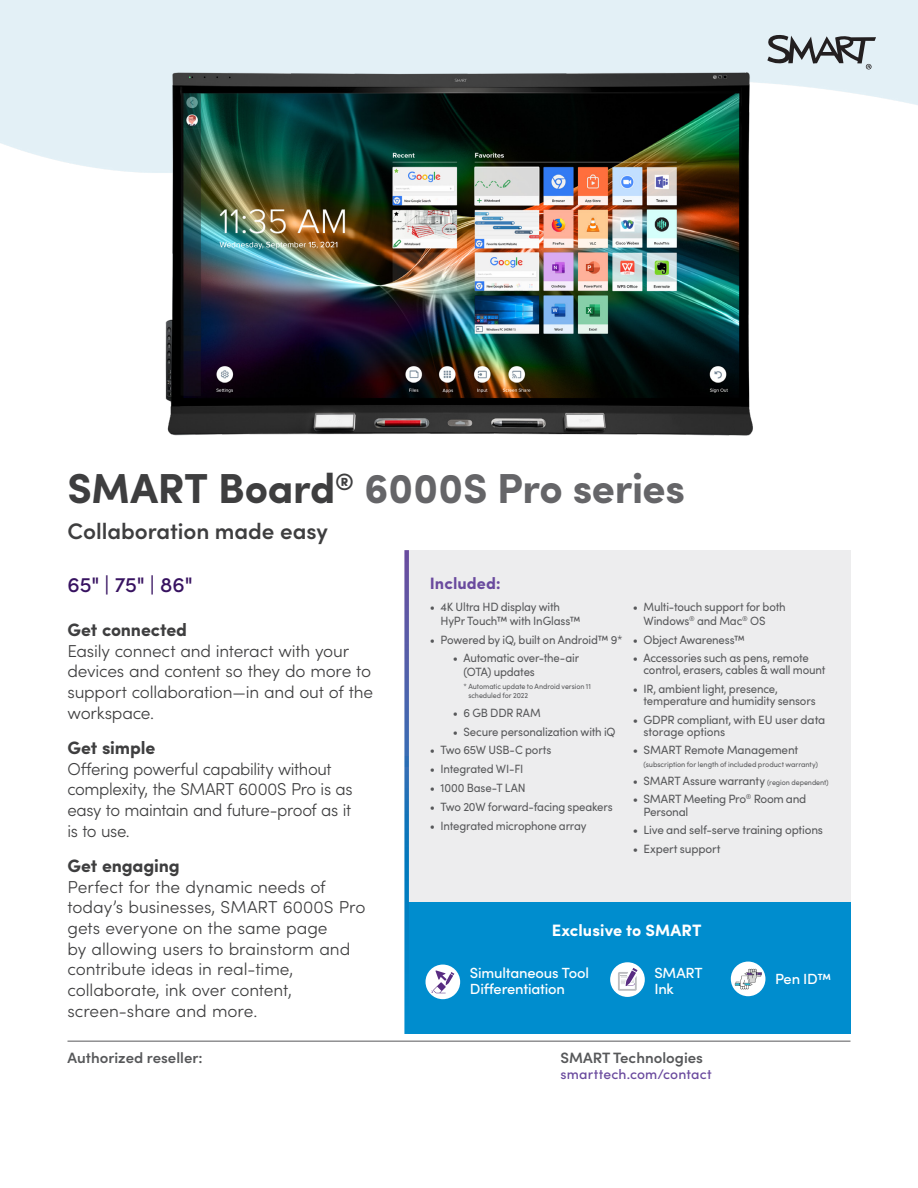
<style>
.page{position:relative;width:918px;height:1188px;background:#fff}
.page>*{position:absolute;margin:0;border:0;box-sizing:border-box;transform-origin:0 0}
.SMAR_Board_Title{font:700 42px "Sofia Pro";letter-spacing:-.01em;color:#656568}
.Page_1_Intro_Copy{font:600 22.5px "Sofia Pro";color:#3e3e3f}
.SIZE{font:500 21px "Sofia Pro";color:#371260}
.Page_1_Subhead{font:700 18px "Sofia Pro";letter-spacing:-.01em;color:#3e3e3f}
.Page_1_Body_Copy{font:300 17.25px/20.7px "Sofia Pro";letter-spacing:-.01em;color:#3e3e3f}
.t1{font:700 16.5px "Sofia Pro";letter-spacing:.005em;color:#fff}
.t2{font:700 16.5px "Sofia Pro";letter-spacing:.005em;color:#6a4a9e}
.reseller{font:600 15px "Sofia Pro";color:#57585a}
.t3{font:500 14.7px/16.5px "Sofia Pro";letter-spacing:-.015em;color:#fff}
.contact_info{font:500 13.8px "Sofia Pro";letter-spacing:.01em;color:#6a4a9e}
.t4{font:12px/13.5px "Sofia Pro";letter-spacing:-.015em;color:#57585a;scale:.95 1}
.t5{font:12px/12.8px "Sofia Pro";letter-spacing:-.015em;color:#57585a}
.t6{font:7.5px/9px "Sofia Pro";letter-spacing:-.005em;color:#57585a;scale:.95 1}
.t7{font:7.5px "Sofia Pro";letter-spacing:-.005em;color:#57585a}
.s1{color:#3e3e3f}
.s2{font-size:41.55px}
.s3{font-size:7.5px}
</style>
<div class="page">
<div style="left:408px;top:550px;width:442px;height:353px;background:#ededee"></div>
<div style="left:408px;top:902px;width:442px;height:132px;background:#008dce"></div>
<img style="left:147px;top:49px;width:631px;height:387px">
<svg style="left:766px;top:33px;width:110px;height:36px;background:#a6aeb2"></svg>
<div style="left:426px;top:965px;width:34px;height:34px;background:#fff;border-radius:50%"></div>
<svg style="left:431px;top:970px;width:23px;height:23px"></svg>
<div style="left:731px;top:962px;width:34px;height:34px;background:#fff;border-radius:50%"></div>
<svg style="left:735px;top:968px;width:27px;height:21px"></svg>
<div style="left:610px;top:962px;width:35px;height:35px;background:#fff;border-radius:50%"></div>
<svg style="left:618px;top:968px;width:20px;height:23px"></svg>
<hr style="left:68px;top:1041px;width:782px;height:1px;background:#57585a">
<svg style="left:404px;top:550px;width:5px;height:484px;background:#3d7cbc"></svg>
<p class="SMAR_Board_Title" style="left:68px;top:457px;width:619px"><span class="s1">SMART Board</span><sup>®</sup> 6000<span class="s2">S</span> Pro series</p>
<p class="Page_1_Intro_Copy" style="left:68px;top:514px;width:262px">Collaboration made easy</p>
<p class="SIZE" style="left:68px;top:569px;width:127px">65" | 75" | 86"</p>
<p class="t2" style="left:430px;top:571px;width:73px">Included:</p>
<p class="t4" style="left:441px;top:600px;width:149px;text-indent:-11px">• 4K Ultra HD display with<br>HyPr Touch™ with InGlass™</p>
<p class="t4" style="left:430px;top:632px;width:204px">• Powered by iQ, built on Android™ 9*</p>
<p class="t4" style="left:464px;top:651px;width:123px;text-indent:-11px">• Automatic over-the-air (OTA) updates</p>
<p class="t6" style="left:468px;top:681px;width:130px;text-indent:-5px">* Automatic update to Android version 11 scheduled for 2022</p>
<p class="t4" style="left:453px;top:705px;width:94px">• 6 GB DDR RAM</p>
<p class="t4" style="left:453px;top:724px;width:173px">• Secure personalization with iQ</p>
<p class="t4" style="left:430px;top:743px;width:130px">• Two 65W USB-C ports</p>
<p class="t4" style="left:430px;top:762px;width:100px">• Integrated WI-FI</p>
<p class="t4" style="left:430px;top:781px;width:102px">• 1000 Base-T LAN</p>
<p class="t4" style="left:430px;top:800px;width:194px">• Two 20W forward-facing speakers</p>
<p class="t4" style="left:430px;top:818px;width:167px">• Integrated microphone array</p>
<p class="t4" style="left:644px;top:600px;width:151px;text-indent:-11px">• Multi-touch support for both<br>Windows<sup>®</sup> and Mac<sup>®</sup> OS</p>
<p class="t4" style="left:633px;top:632px;width:120px">• Object Awareness™</p>
<p class="t4" style="left:644px;top:650px;width:193px;line-height:12.8px;text-indent:-11px">• Accessories such as pens, remote control, erasers, cables &amp; wall mount</p>
<p class="t4" style="left:644px;top:681px;width:183px;line-height:12.8px;text-indent:-11px">• IR, ambient light, presence, temperature and humidity sensors</p>
<p class="t5" style="left:644px;top:712px;width:183px;text-indent:-11px">• GDPR compliant, with EU user data storage options</p>
<p class="t5" style="left:633px;top:743px;width:167px">• SMART Remote Management</p>
<p class="t7" style="left:644px;top:759px;width:176px">(subscription for length of included product warranty)</p>
<p class="t4" style="left:633px;top:774px;width:208px">• SMART Assure warranty <span class="s3">(region dependent)</span></p>
<p class="t5" style="left:644px;top:792px;width:164px;text-indent:-11px">• SMART Meeting Pro<sup>®</sup> Room and<br>Personal</p>
<p class="t5" style="left:633px;top:823px;width:192px">• Live and self-serve training options</p>
<p class="t5" style="left:633px;top:842px;width:89px">• Expert support</p>
<p class="Page_1_Subhead" style="left:68px;top:616px;width:121px">Get connected</p>
<p class="Page_1_Body_Copy" style="left:68px;top:639px;width:307px">Easily connect and interact with your devices and content so they do more to support collaboration—in and out of the workspace.</p>
<p class="Page_1_Subhead" style="left:68px;top:734px;width:89px">Get simple</p>
<p class="Page_1_Body_Copy" style="left:68px;top:757px;width:287px">Offering powerful capability without complexity, the SMART 6000S Pro is as easy to maintain and future-proof as it is to use.</p>
<p class="Page_1_Subhead" style="left:68px;top:852px;width:114px">Get engaging</p>
<p class="Page_1_Body_Copy" style="left:68px;top:875px;width:300px">Perfect for the dynamic needs of today’s businesses, SMART 6000S Pro gets everyone on the same page<br>by allowing users to brainstorm and contribute ideas in real-time, collaborate, ink over content, screen-share and more.</p>
<p class="t1" style="left:552px;top:918px;width:151px">Exclusive to SMART</p>
<p class="t3" style="left:470px;top:963px;width:121px">Simultaneous Tool<br>Differentiation</p>
<p class="t3" style="left:654px;top:963px;width:50px">SMART</p>
<p class="t3" style="left:775px;top:969px;width:58px">Pen ID™</p>
<p class="t3" style="left:654px;top:980px;width:21px">Ink</p>
<p class="reseller" style="left:68px;top:1046px;width:137px">Authorized reseller:</p>
<p class="reseller" style="left:561px;top:1046px;width:144px">SMART Technologies</p>
<p class="contact_info" style="left:561px;top:1064px;width:152px">smarttech.com/contact</p>
</div>
